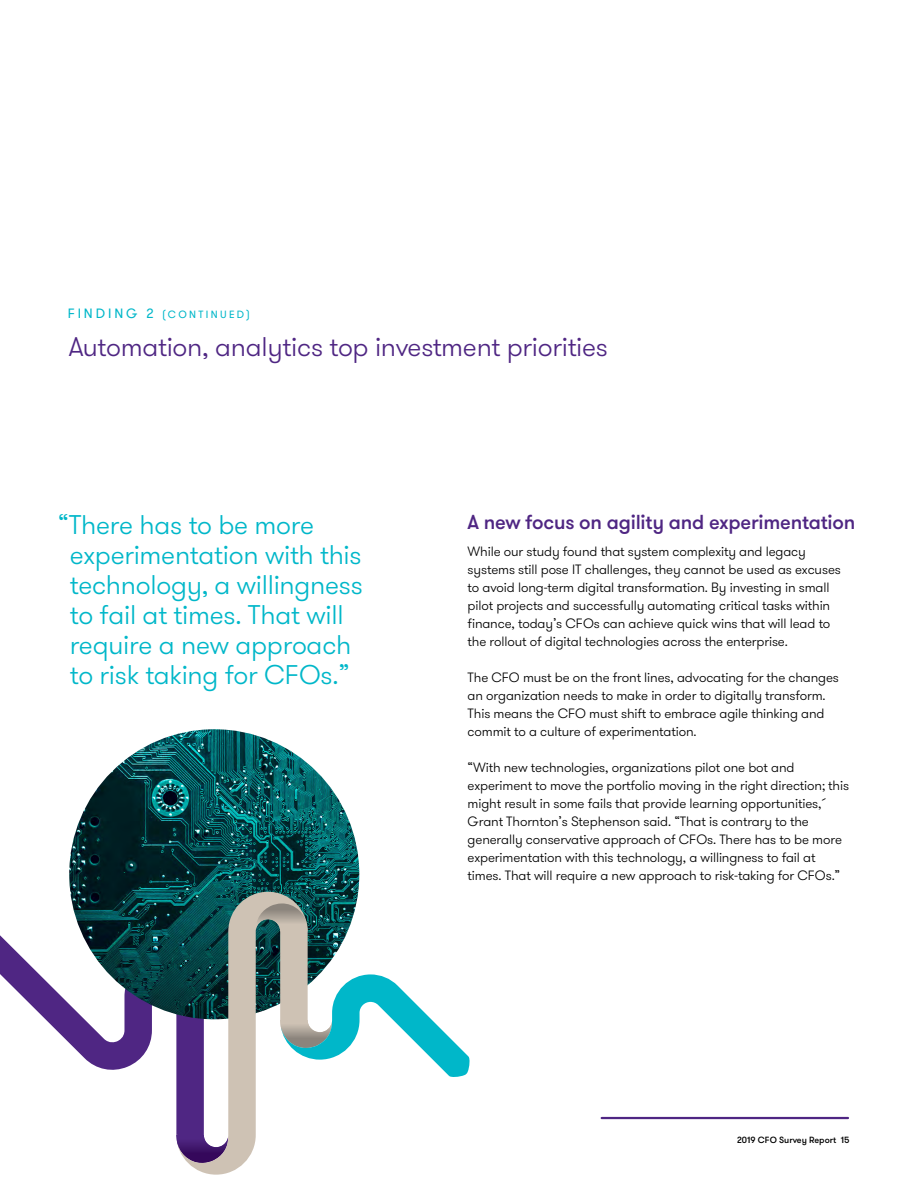
<style>
.page{position:relative;width:918px;height:1188px;background:#fff}
.page>*{position:absolute;margin:0;border:0;box-sizing:border-box;transform-origin:0 0}
.t1{font:300 27px/30px "GT Walsheim";letter-spacing:-.01em;color:#00b7c9}
.t2{font:300 27px "GT Walsheim";letter-spacing:-.01em;color:#4f2683}
.t3{font:500 20.25px "GT Walsheim";letter-spacing:-.01em;color:#4f2683}
.t4{font:300 13.5px/18px "GT Walsheim";letter-spacing:-.01em;color:#000}
.t5{font:10.5px "GT Walsheim";letter-spacing:.22em;color:#00b7c9}
.t6{font:500 9px "GT Walsheim";color:#000}
.s1{font-size:13.5px}
</style>
<div class="page">
<hr style="left:602px;top:1117px;width:246px;height:2px;background:#4f2683">
<svg style="left:0;top:914px;width:176px;height:156px"></svg>
<img style="left:69px;top:729px;width:290px;height:290px;border-radius:145px">
<svg style="left:176px;top:892px;width:156px;height:283px"></svg>
<svg style="left:256px;top:903px;width:52px;height:28px"></svg>
<svg style="left:280px;top:974px;width:190px;height:104px"></svg>
<p class="t5" style="left:68px;top:308px;width:184px"><span class="s1">FINDING 2</span> (CONTINUED)</p>
<h1 class="t2" style="left:69px;top:330px;width:541px">Automation, analytics top investment priorities</h1>
<h1 class="t1" style="left:58px;top:510px;width:258px">“There has to be more</h1>
<h2 class="t3" style="left:468px;top:509px;width:389px">A new focus on agility and experimentation</h2>
<h1 class="t1" style="left:70px;top:540px;width:295px">experimentation with this technology, a willingness to fail at times. That will require a new approach to risk taking for CFOs.”</h1>
<p class="t4" style="left:468px;top:543px;width:375px">While our study found that system complexity and legacy systems still pose IT challenges, they cannot be used as excuses to avoid long-term digital transformation. By investing in small pilot projects and successfully automating critical tasks within finance, today’s CFOs can achieve quick wins that will lead to the rollout of digital technologies across the enterprise.</p>
<p class="t4" style="left:468px;top:669px;width:373px">The CFO must be on the front lines, advocating for the changes an organization needs to make in order to digitally transform.<br>This means the CFO must shift to embrace agile thinking and commit to a culture of experimentation.</p>
<p class="t4" style="left:468px;top:759px;width:383px">“With new technologies, organizations pilot one bot and experiment to move the portfolio moving in the right direction; this might result in some fails that provide learning opportunities,´ Grant Thornton’s Stephenson said. “That is contrary to the generally conservative approach of CFOs. There has to be more experimentation with this technology, a willingness to fail at times. That will require a new approach to risk-taking for CFOs.”</p>
<p class="t6" style="left:737px;top:1135px;width:114px">2019 CFO Survey Report 15</p>
</div>
